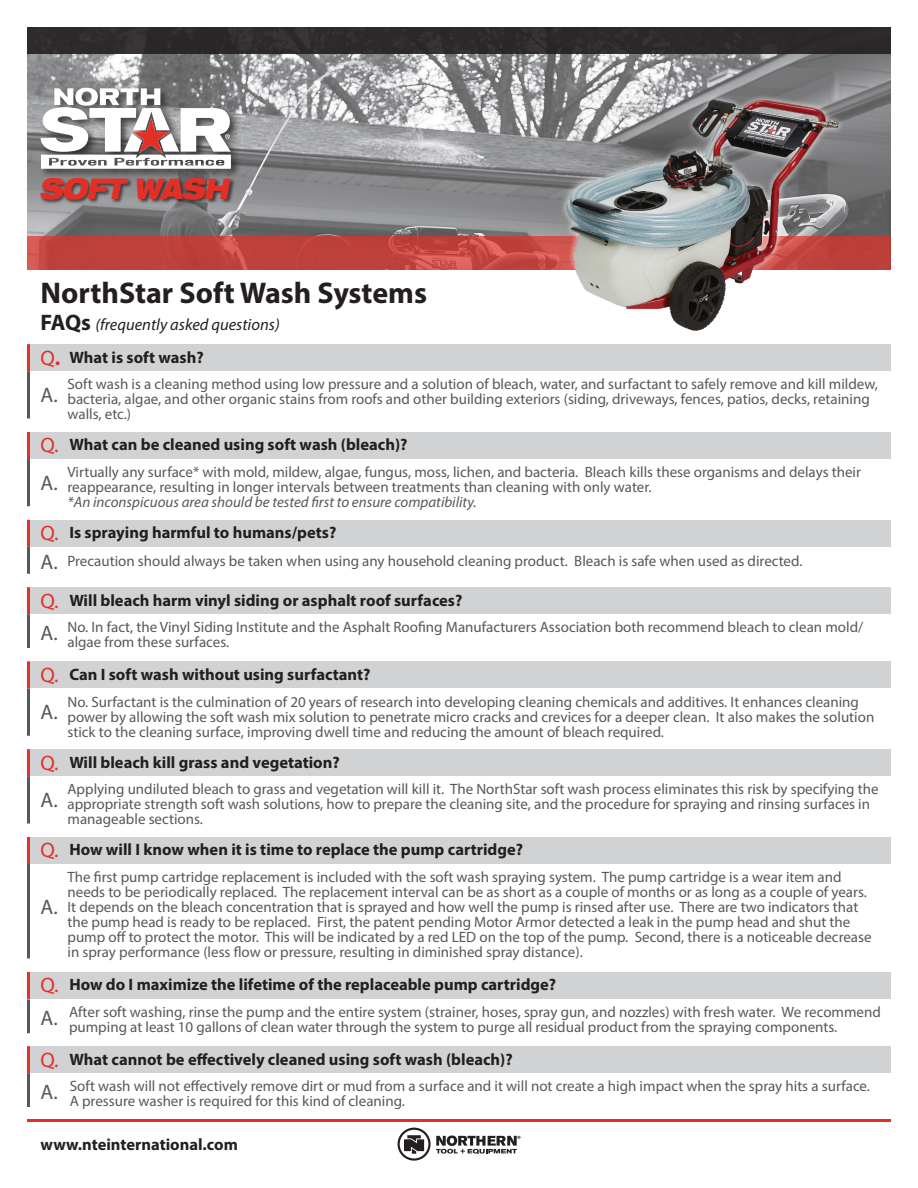
<style>
.page{position:relative;width:918px;height:1188px;background:#fff}
.page>*{position:absolute;margin:0;border:0;box-sizing:border-box;transform-origin:0 0}
.t1{font:700 30px "Myriad Pro";color:#231f20}
.t2{font:italic 900 expanded 28.5px "Helvetica Neue LT Std";letter-spacing:-.03em;color:#e33027;scale:.86 1}
.t3{font:21px "Myriad Pro";color:#e33027}
.t4{font:21px "Myriad Pro";color:#57585a}
.t5{font:700 16.5px "Myriad Pro";color:#231f20}
.t6{font:italic 16.5px "Myriad Pro";color:#231f20}
.t7{font:15px/15px "Myriad Pro";color:#57585a}
.t8{font:italic 15px "Myriad Pro";color:#57585a}
.s1{font-weight:700;font-style:normal;font-size:22.5px}
.s2{font-weight:700}
</style>
<div class="page">
<div style="left:27px;top:1046px;width:864px;height:27px;background:#d1d2d4"></div>
<div style="left:27px;top:972px;width:864px;height:27px;background:#d1d2d4"></div>
<div style="left:27px;top:837px;width:864px;height:27px;background:#d1d2d4"></div>
<div style="left:27px;top:749px;width:864px;height:27px;background:#d1d2d4"></div>
<div style="left:27px;top:662px;width:864px;height:26px;background:#d1d2d4"></div>
<div style="left:27px;top:587px;width:864px;height:27px;background:#d1d2d4"></div>
<div style="left:27px;top:520px;width:864px;height:27px;background:#d1d2d4"></div>
<div style="left:27px;top:344px;width:864px;height:27px;background:#d1d2d4"></div>
<img style="left:27px;top:54px;width:864px;height:182px">
<div style="left:38px;top:86px;width:203px;height:94px;background:#231f20;opacity:.75"></div>
<svg style="left:40px;top:88px;width:191px;height:81px"></svg>
<hr style="left:27px;top:1119px;width:864px;height:3px;background:#e33027">
<div style="left:27px;top:27px;width:864px;height:27px;background:#2d292b"></div>
<div style="left:27px;top:432px;width:864px;height:27px;background:#d1d2d4"></div>
<div style="left:40px;top:177px;width:196px;height:27px;background:#231f20;opacity:.75"></div>
<div style="left:398px;top:1128px;width:33px;height:33px;border:2px solid #231f20;border-radius:50%"></div>
<svg style="left:404px;top:1135px;width:20px;height:19px"></svg>
<svg style="left:436px;top:1135px;width:84px;height:19px"></svg>
<hr style="left:27px;top:344px;width:3px;height:27px;background:#e33027">
<hr style="left:27px;top:371px;width:3px;height:47px;background:#57585a">
<hr style="left:27px;top:432px;width:3px;height:27px;background:#e33027">
<hr style="left:27px;top:459px;width:3px;height:47px;background:#57585a">
<hr style="left:27px;top:547px;width:3px;height:27px;background:#57585a">
<hr style="left:27px;top:520px;width:3px;height:27px;background:#e33027">
<hr style="left:27px;top:749px;width:3px;height:27px;background:#e33027">
<hr style="left:27px;top:688px;width:3px;height:48px;background:#57585a">
<hr style="left:27px;top:662px;width:3px;height:26px;background:#e33027">
<hr style="left:27px;top:776px;width:3px;height:48px;background:#57585a">
<hr style="left:27px;top:587px;width:3px;height:27px;background:#e33027">
<hr style="left:27px;top:614px;width:3px;height:34px;background:#57585a">
<hr style="left:27px;top:837px;width:3px;height:27px;background:#e33027">
<hr style="left:27px;top:864px;width:3px;height:94px;background:#57585a">
<hr style="left:27px;top:972px;width:3px;height:27px;background:#e33027">
<hr style="left:27px;top:999px;width:3px;height:34px;background:#57585a">
<hr style="left:27px;top:1046px;width:3px;height:27px;background:#e33027">
<hr style="left:27px;top:1073px;width:3px;height:34px;background:#57585a">
<svg style="left:27px;top:236px;width:864px;height:34px;background:#c1443e"></svg>
<div style="left:560px;top:93px;width:285px;height:244px;background:#fff;opacity:.9"></div>
<img style="left:563px;top:94px;width:280px;height:241px">
<p class="t2" style="left:39px;top:170px;width:222px">SOFT WASH</p>
<p class="t1" style="left:40px;top:273px;width:388px">NorthStar Soft Wash Systems</p>
<p class="t6" style="left:40px;top:314px;width:241px"><span class="s1">FAQs</span> (frequently asked questions)</p>
<p class="t3" style="left:40px;top:345px;width:21px">Q<span class="s2">.</span></p>
<p class="t5" style="left:69px;top:346px;width:136px">What is soft wash?</p>
<p class="t7" style="left:68px;top:376px;width:812px">Soft wash is a cleaning method using low pressure and a solution of bleach, water, and surfactant to safely remove and kill mildew, bacteria, algae, and other organic stains from roofs and other building exteriors (siding, driveways, fences, patios, decks, retaining walls, etc.)</p>
<p class="t4" style="left:40px;top:382px;width:19px">A.</p>
<p class="t3" style="left:40px;top:432px;width:20px">Q.</p>
<p class="t5" style="left:69px;top:434px;width:340px">What can be cleaned using soft wash (bleach)?</p>
<p class="t7" style="left:68px;top:464px;width:795px">Virtually any surface* with mold, mildew, algae, fungus, moss, lichen, and bacteria. Bleach kills these organisms and delays their reappearance, resulting in longer intervals between treatments than cleaning with only water.</p>
<p class="t8" style="left:68px;top:493px;width:411px">*An inconspicuous area should be tested first to ensure compatibility.</p>
<p class="t4" style="left:40px;top:470px;width:19px">A.</p>
<p class="t3" style="left:40px;top:520px;width:20px">Q.</p>
<p class="t4" style="left:40px;top:549px;width:19px">A.</p>
<p class="t3" style="left:40px;top:588px;width:20px">Q.</p>
<p class="t4" style="left:40px;top:620px;width:19px">A.</p>
<p class="t3" style="left:40px;top:662px;width:20px">Q.</p>
<p class="t4" style="left:40px;top:699px;width:19px">A.</p>
<p class="t3" style="left:40px;top:750px;width:20px">Q.</p>
<p class="t4" style="left:40px;top:787px;width:19px">A.</p>
<p class="t3" style="left:40px;top:837px;width:20px">Q.</p>
<p class="t4" style="left:40px;top:894px;width:19px">A.</p>
<p class="t3" style="left:40px;top:972px;width:20px">Q.</p>
<p class="t4" style="left:40px;top:1005px;width:19px">A.</p>
<p class="t3" style="left:40px;top:1047px;width:20px">Q.</p>
<p class="t4" style="left:40px;top:1079px;width:19px">A.</p>
<p class="t5" style="left:69px;top:522px;width:269px">Is spraying harmful to humans/pets?</p>
<p class="t7" style="left:68px;top:553px;width:737px">Precaution should always be taken when using any household cleaning product. Bleach is safe when used as directed.</p>
<p class="t5" style="left:69px;top:589px;width:395px">Will bleach harm vinyl siding or asphalt roof surfaces?</p>
<p class="t7" style="left:68px;top:619px;width:797px">No. In fact, the Vinyl Siding Institute and the Asphalt Roofing Manufacturers Association both recommend bleach to clean mold/ algae from these surfaces.</p>
<p class="t5" style="left:69px;top:664px;width:303px">Can I soft wash without using surfactant?</p>
<p class="t7" style="left:68px;top:694px;width:808px">No. Surfactant is the culmination of 20 years of research into developing cleaning chemicals and additives. It enhances cleaning power by allowing the soft wash mix solution to penetrate micro cracks and crevices for a deeper clean. It also makes the solution stick to the cleaning surface, improving dwell time and reducing the amount of bleach required.</p>
<p class="t5" style="left:69px;top:751px;width:272px">Will bleach kill grass and vegetation?</p>
<p class="t7" style="left:68px;top:781px;width:813px">Applying undiluted bleach to grass and vegetation will kill it. The NorthStar soft wash process eliminates this risk by specifying the appropriate strength soft wash solutions, how to prepare the cleaning site, and the procedure for spraying and rinsing surfaces in manageable sections.</p>
<p class="t5" style="left:69px;top:839px;width:455px">How will I know when it is time to replace the pump cartridge?</p>
<p class="t7" style="left:68px;top:869px;width:806px">The first pump cartridge replacement is included with the soft wash spraying system. The pump cartridge is a wear item and needs to be periodically replaced. The replacement interval can be as short as a couple of months or as long as a couple of years.<br>It depends on the bleach concentration that is sprayed and how well the pump is rinsed after use. There are two indicators that the pump head is ready to be replaced. First, the patent pending Motor Armor detected a leak in the pump head and shut the pump off to protect the motor. This will be indicated by a red LED on the top of the pump. Second, there is a noticeable decrease in spray performance (less flow or pressure, resulting in diminished spray distance).</p>
<p class="t5" style="left:69px;top:974px;width:488px">How do I maximize the lifetime of the replaceable pump cartridge?</p>
<p class="t7" style="left:69px;top:1004px;width:813px">After soft washing, rinse the pump and the entire system (strainer, hoses, spray gun, and nozzles) with fresh water. We recommend pumping at least 10 gallons of clean water through the system to purge all residual product from the spraying components.</p>
<p class="t5" style="left:69px;top:1048px;width:445px">What cannot be effectively cleaned using soft wash (bleach)?</p>
<p class="t7" style="left:70px;top:1078px;width:802px">Soft wash will not effectively remove dirt or mud from a surface and it will not create a high impact when the spray hits a surface.<br>A pressure washer is required for this kind of cleaning.</p>
<p class="t5" style="left:40px;top:1134px;width:199px">www.nteinternational.com</p>
</div>
